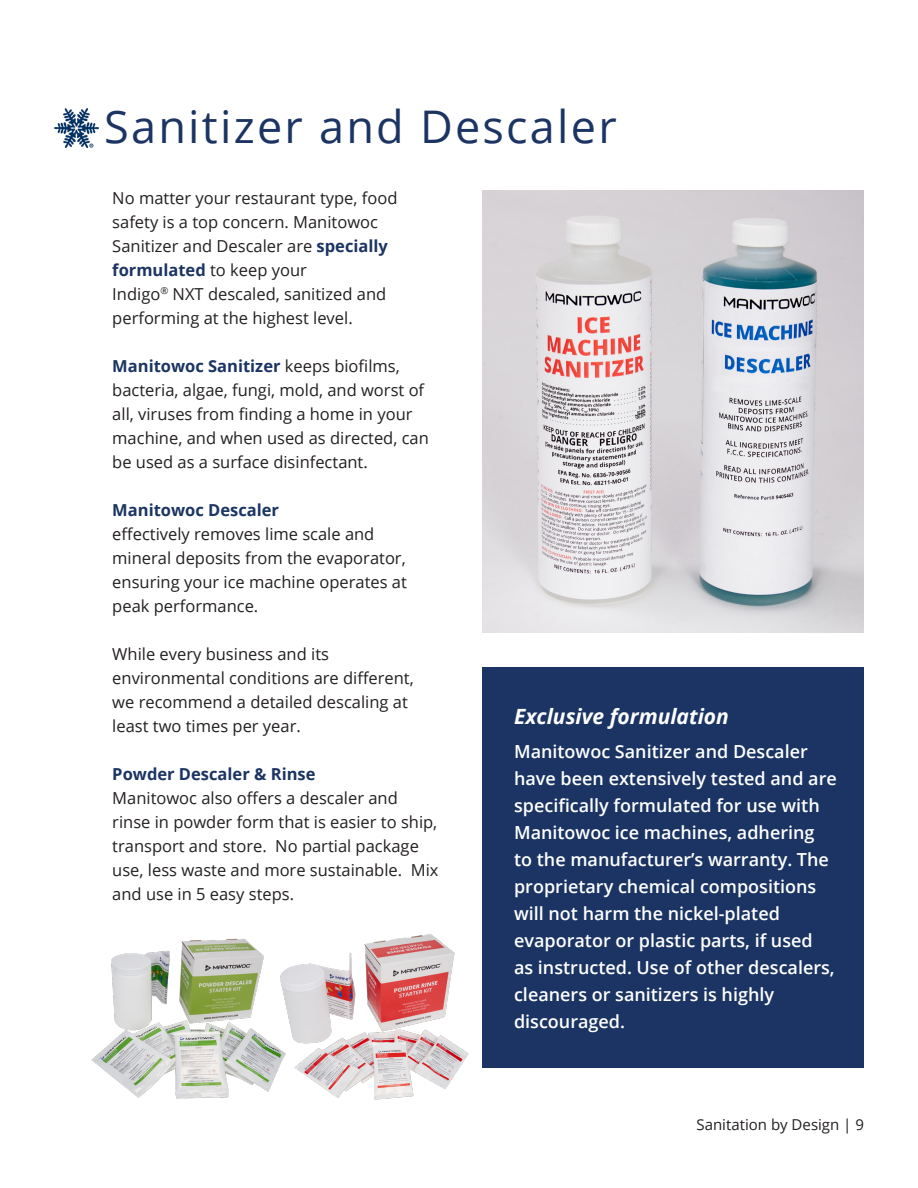
<style>
.page{position:relative;width:918px;height:1188px;background:#fff}
.page>*{position:absolute;margin:0;border:0;box-sizing:border-box;transform-origin:0 0}
.t1{font:45px "Open Sans";letter-spacing:.05em;color:#1b3463}
.t2{font:italic 700 21px "Open Sans";color:#fff}
.t3{font:600 18px/27px "Open Sans";color:#fff}
.t4{font:16.5px/24px "Open Sans";color:#231f20}
.t5{font:700 16.5px "Open Sans";color:#1b3463}
.t6{font:15px "Open Sans";color:#231f20}
.s1{font-weight:700;color:#1b3463}
</style>
<div class="page">
<div style="left:483px;top:667px;width:381px;height:401px;background:#1b3463"></div>
<img style="left:483px;top:191px;width:381px;height:442px">
<img style="left:54px;top:109px;width:44px;height:38px">
<img style="left:313px;top:918px;width:170px;height:182px">
<img style="left:91px;top:938px;width:222px;height:161px">
<p class="t1" style="left:104px;top:96px;width:514px">Sanitizer and Descaler</p>
<p class="t4" style="left:112px;top:185px;width:287px">No matter your restaurant type, food safety is a top concern. Manitowoc Sanitizer and Descaler are <span class="s1">specially formulated</span> to keep your<br>Indigo<sup>®</sup> NXT descaled, sanitized and performing at the highest level.</p>
<p class="t4" style="left:112px;top:353px;width:318px"><span class="s1">Manitowoc Sanitizer</span> keeps biofilms, bacteria, algae, fungi, mold, and worst of all, viruses from finding a home in your machine, and when used as directed, can be used as a surface disinfectant.</p>
<p class="t5" style="left:112px;top:498px;width:168px">Manitowoc Descaler</p>
<p class="t4" style="left:112px;top:521px;width:264px">effectively removes lime scale and</p>
<p class="t4" style="left:112px;top:545px;width:296px;text-align:justify">mineral deposits from the evaporator, ensuring your ice machine operates at peak performance.</p>
<p class="t4" style="left:112px;top:641px;width:303px">While every business and its environmental conditions are different, we recommend a detailed descaling at least two times per year.</p>
<p class="t5" style="left:112px;top:762px;width:205px">Powder Descaler &amp; Rinse</p>
<p class="t4" style="left:112px;top:785px;width:328px">Manitowoc also offers a descaler and rinse in powder form that is easier to ship, transport and store. No partial package use, less waste and more sustainable. Mix and use in 5 easy steps.</p>
<p class="t2" style="left:514px;top:702px;width:216px">Exclusive formulation</p>
<p class="t3" style="left:514px;top:737px;width:324px">Manitowoc Sanitizer and Descaler have been extensively tested and are specifically formulated for use with Manitowoc ice machines, adhering to the manufacturer’s warranty. The proprietary chemical compositions will not harm the nickel-plated evaporator or plastic parts, if used<br>as instructed. Use of other descalers, cleaners or sanitizers is highly discouraged.</p>
<p class="t6" style="left:697px;top:1115px;width:169px">Sanitation by Design | 9</p>
</div>
